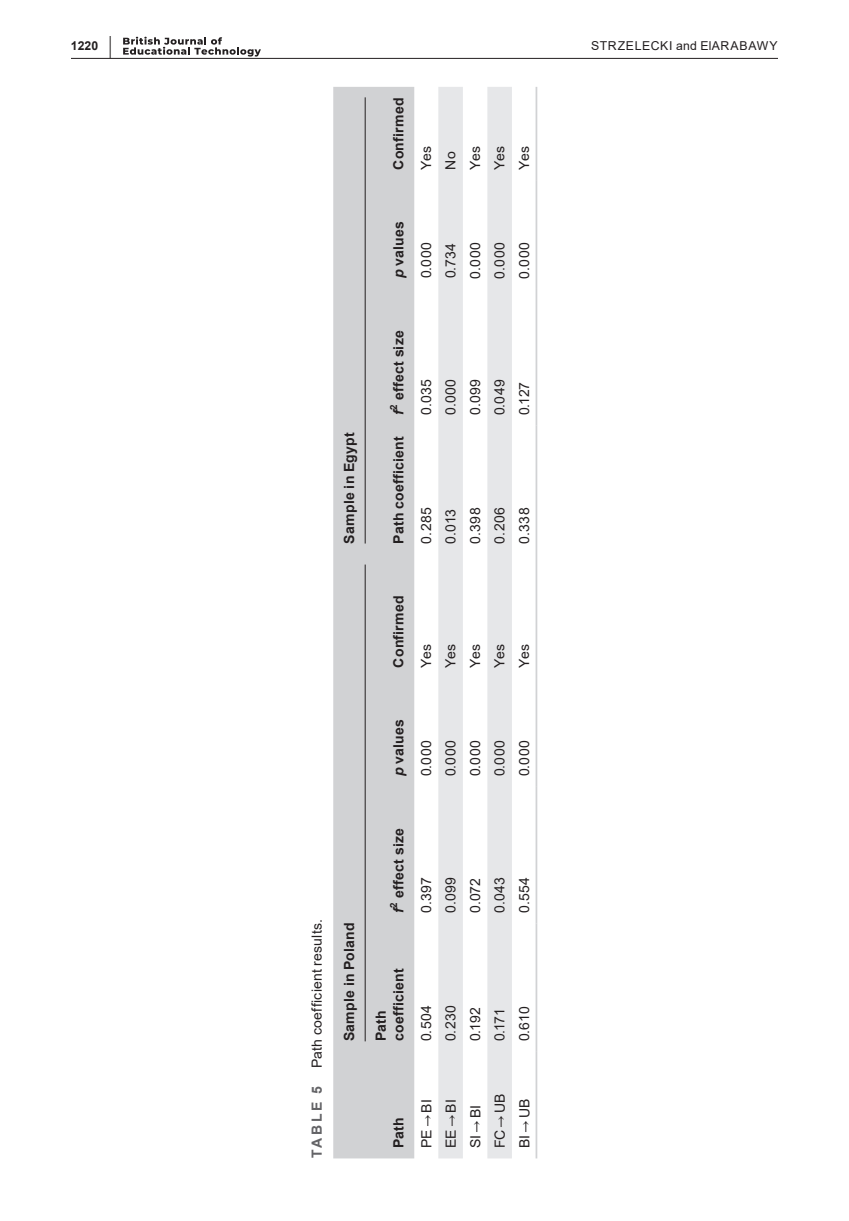
<style>
.page{position:relative;width:849px;height:1221px;background:#fff}
.page>*{position:absolute;margin:0;border:0;box-sizing:border-box;transform-origin:0 0}
.t1{font:14px "Arial";letter-spacing:.015em;color:#231f20}
.t2{font:700 14px/17.5px "Arial";letter-spacing:.015em;color:#231f20}
.t3{font:700 14px "Arial";letter-spacing:.185em;color:#636366}
.t4{font:italic 700 14px "Arial";color:#231f20}
.t5{font:12.25px "Arial";letter-spacing:.05em;color:#231f20}
.t6{font:700 12.25px "Arial";color:#231f20}
.t7{font:700 9.8px "Arial";color:#231f20}
.s1{font-size:23.62px}
.s2{font-style:italic}
.s3{font-family:"STIX"}
</style>
<div class="page">
<hr style="left:71px;top:58px;width:706px;height:1px;background:#231f20">
<svg style="left:123px;top:37px;width:138px;height:20px"></svg>
<div style="left:333px;top:87px;width:81px;height:1071px;background:#d1d2d4"></div>
<svg style="left:438px;top:87px;width:73px;height:1071px;fill:#e6e7e9"></svg>
<hr style="left:535px;top:1051px;width:2px;height:107px;background:#d1d2d4">
<hr style="left:535px;top:923px;width:2px;height:128px;background:#d1d2d4">
<hr style="left:535px;top:786px;width:2px;height:137px;background:#d1d2d4">
<hr style="left:535px;top:678px;width:2px;height:108px;background:#d1d2d4">
<hr style="left:535px;top:554px;width:2px;height:124px;background:#d1d2d4">
<hr style="left:535px;top:426px;width:2px;height:128px;background:#d1d2d4">
<hr style="left:535px;top:289px;width:2px;height:137px;background:#d1d2d4">
<hr style="left:535px;top:180px;width:2px;height:109px;background:#d1d2d4">
<hr style="left:535px;top:87px;width:2px;height:93px;background:#d1d2d4">
<hr style="left:364px;top:564px;width:1px;height:477px;background:#231f20">
<hr style="left:364px;top:97px;width:1px;height:446px;background:#231f20">
<p class="t6" style="left:71px;top:37px;width:42px">1220 <span class="s1">|</span></p>
<p class="t5" style="left:591px;top:37px;width:188px">STRZELECKI and ElARABAWY</p>
<p class="t1" style="left:307px;top:1067px;width:150px;rotate:-90deg">Path coefficient results.</p>
<p class="t3" style="left:307px;top:1158px;width:74px;rotate:-90deg">TABLE 5</p>
<p class="t2" style="left:340px;top:543px;width:113px;rotate:-90deg">Sample in Egypt</p>
<p class="t2" style="left:390px;top:170px;width:74px;rotate:-90deg">Confirmed</p>
<p class="t1" style="left:416px;top:170px;width:25px;rotate:-90deg">Yes</p>
<p class="t1" style="left:441px;top:170px;width:20px;rotate:-90deg">No</p>
<p class="t1" style="left:465px;top:170px;width:25px;rotate:-90deg">Yes</p>
<p class="t1" style="left:490px;top:170px;width:25px;rotate:-90deg">Yes</p>
<p class="t1" style="left:514px;top:170px;width:25px;rotate:-90deg">Yes</p>
<p class="t2" style="left:390px;top:278px;width:59px;rotate:-90deg"><span class="s2">p</span> values</p>
<p class="t1" style="left:416px;top:278px;width:38px;rotate:-90deg">0.000</p>
<p class="t1" style="left:441px;top:278px;width:37px;rotate:-90deg">0.734</p>
<p class="t1" style="left:465px;top:278px;width:38px;rotate:-90deg">0.000</p>
<p class="t1" style="left:490px;top:278px;width:38px;rotate:-90deg">0.000</p>
<p class="t1" style="left:514px;top:278px;width:38px;rotate:-90deg">0.000</p>
<p class="t2" style="left:390px;top:400px;width:72px;rotate:-90deg">effect size</p>
<p class="t7" style="left:387px;top:410px;width:7px;rotate:-90deg">2</p>
<p class="t4" style="left:389px;top:415px;width:8px;rotate:-90deg">f</p>
<p class="t2" style="left:390px;top:543px;width:109px;rotate:-90deg">Path coefficient</p>
<p class="t1" style="left:416px;top:415px;width:37px;rotate:-90deg">0.035</p>
<p class="t1" style="left:441px;top:415px;width:38px;rotate:-90deg">0.000</p>
<p class="t1" style="left:465px;top:415px;width:38px;rotate:-90deg">0.099</p>
<p class="t1" style="left:490px;top:415px;width:37px;rotate:-90deg">0.049</p>
<p class="t1" style="left:514px;top:415px;width:35px;rotate:-90deg">0.127</p>
<p class="t1" style="left:416px;top:543px;width:37px;rotate:-90deg">0.285</p>
<p class="t1" style="left:441px;top:543px;width:36px;rotate:-90deg">0.013</p>
<p class="t1" style="left:465px;top:543px;width:38px;rotate:-90deg">0.398</p>
<p class="t1" style="left:490px;top:543px;width:38px;rotate:-90deg">0.206</p>
<p class="t1" style="left:514px;top:543px;width:37px;rotate:-90deg">0.338</p>
<p class="t2" style="left:390px;top:667px;width:74px;rotate:-90deg">Confirmed</p>
<p class="t1" style="left:416px;top:667px;width:25px;rotate:-90deg">Yes</p>
<p class="t1" style="left:441px;top:667px;width:25px;rotate:-90deg">Yes</p>
<p class="t1" style="left:465px;top:667px;width:25px;rotate:-90deg">Yes</p>
<p class="t1" style="left:490px;top:667px;width:25px;rotate:-90deg">Yes</p>
<p class="t1" style="left:514px;top:667px;width:25px;rotate:-90deg">Yes</p>
<p class="t2" style="left:390px;top:776px;width:59px;rotate:-90deg"><span class="s2">p</span> values</p>
<p class="t1" style="left:416px;top:776px;width:38px;rotate:-90deg">0.000</p>
<p class="t1" style="left:441px;top:776px;width:38px;rotate:-90deg">0.000</p>
<p class="t1" style="left:465px;top:776px;width:38px;rotate:-90deg">0.000</p>
<p class="t1" style="left:490px;top:776px;width:38px;rotate:-90deg">0.000</p>
<p class="t1" style="left:514px;top:776px;width:38px;rotate:-90deg">0.000</p>
<p class="t2" style="left:340px;top:1041px;width:121px;rotate:-90deg">Sample in Poland</p>
<p class="t2" style="left:390px;top:898px;width:72px;rotate:-90deg">effect size</p>
<p class="t7" style="left:387px;top:907px;width:7px;rotate:-90deg">2</p>
<p class="t4" style="left:389px;top:913px;width:8px;rotate:-90deg">f</p>
<p class="t1" style="left:416px;top:913px;width:37px;rotate:-90deg">0.397</p>
<p class="t1" style="left:441px;top:913px;width:37px;rotate:-90deg">0.099</p>
<p class="t1" style="left:465px;top:913px;width:37px;rotate:-90deg">0.072</p>
<p class="t1" style="left:490px;top:913px;width:37px;rotate:-90deg">0.043</p>
<p class="t1" style="left:514px;top:913px;width:38px;rotate:-90deg">0.554</p>
<p class="t2" style="left:372px;top:1041px;width:75px;rotate:-90deg">Path coefficient</p>
<p class="t1" style="left:416px;top:1041px;width:38px;rotate:-90deg">0.504</p>
<p class="t1" style="left:441px;top:1041px;width:38px;rotate:-90deg">0.230</p>
<p class="t1" style="left:465px;top:1041px;width:35px;rotate:-90deg">0.192</p>
<p class="t1" style="left:490px;top:1041px;width:34px;rotate:-90deg">0.171</p>
<p class="t1" style="left:514px;top:1041px;width:36px;rotate:-90deg">0.610</p>
<p class="t2" style="left:390px;top:1147px;width:32px;rotate:-90deg">Path</p>
<p class="t1" style="left:416px;top:1147px;width:50px;rotate:-90deg">PE<span class="s3">→</span>BI</p>
<p class="t1" style="left:441px;top:1147px;width:50px;rotate:-90deg">EE<span class="s3">→</span>BI</p>
<p class="t1" style="left:465px;top:1147px;width:45px;rotate:-90deg">SI<span class="s3">→</span>BI</p>
<p class="t1" style="left:490px;top:1147px;width:56px;rotate:-90deg">FC<span class="s3">→</span>UB</p>
<p class="t1" style="left:514px;top:1147px;width:51px;rotate:-90deg">BI<span class="s3">→</span>UB</p>
</div>
